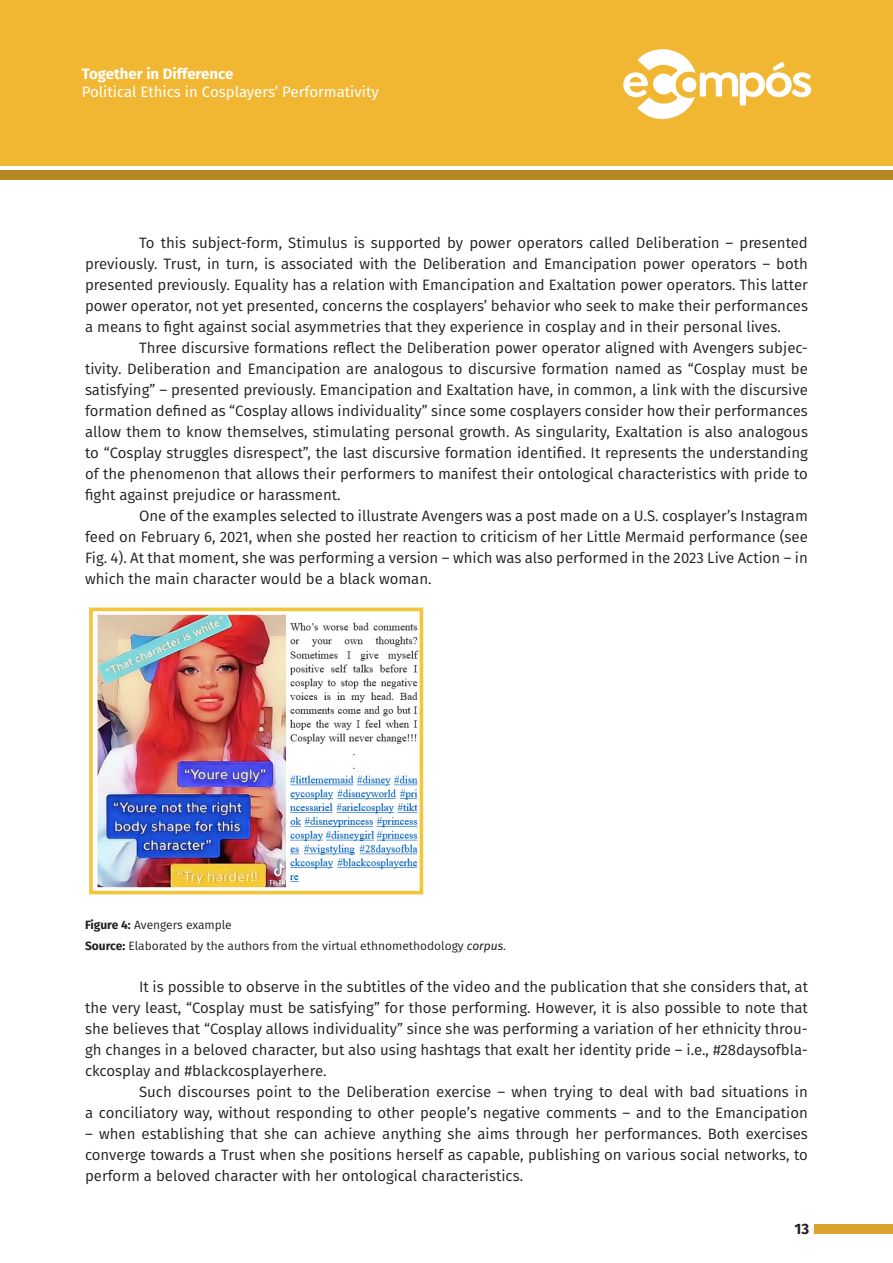
<style>
.page{position:relative;width:893px;height:1263px;background:#fff}
.page>*{position:absolute;margin:0;border:0;box-sizing:border-box;transform-origin:0 0}
.Texto{font:15px/21px "Fira Sans";color:#231f20;text-align:justify}
.t1{font:15px "Fira Sans";color:#fff}
.t2{font:700 15px "Fira Sans";color:#fff}
.t3{font:700 15px "Fira Sans";color:#231f20}
.Texto-2{font:12px "Fira Sans";color:#231f20}
.s1{font-weight:700}
.s2{font-style:italic}
</style>
<div class="page">
<div style="left:0;top:0;width:893px;height:166px;background:#f2b732"></div>
<div style="left:0;top:170px;width:893px;height:10px;background:#b48723"></div>
<div style="left:814px;top:1224px;width:79px;height:9px;background:#d9a42c"></div>
<svg style="left:623px;top:49px;width:188px;height:70px"></svg>
<img style="left:89px;top:607px;width:335px;height:287px">
<p class="t2" style="left:82px;top:62px;width:153px">Together in Difference</p>
<p class="t1" style="left:82px;top:81px;width:298px">Political Ethics in Cosplayers’ Performativity</p>
<p class="Texto" style="left:85px;top:232px;width:724px;text-indent:54px">To this subject-form, Stimulus is supported by power operators called Deliberation – presented previously. Trust, in turn, is associated with the Deliberation and Emancipation power operators – both presented previously. Equality has a relation with Emancipation and Exaltation power operators. This latter power operator, not yet presented, concerns the cosplayers’ behavior who seek to make their performances a means to fight against social asymmetries that they experience in cosplay and in their personal lives.</p>
<p class="Texto" style="left:85px;top:337px;width:724px;text-indent:54px">Three discursive formations reflect the Deliberation power operator aligned with Avengers subjec&shy;tivity. Deliberation and Emancipation are analogous to discursive formation named as “Cosplay must be satisfying” – presented previously. Emancipation and Exaltation have, in common, a link with the discursive formation defined as “Cosplay allows individuality” since some cosplayers consider how their performances allow them to know themselves, stimulating personal growth. As singularity, Exaltation is also analogous to “Cosplay struggles disrespect”, the last discursive formation identified. It represents the understanding of the phenomenon that allows their performers to manifest their ontological characteristics with pride to fight against prejudice or harassment.</p>
<p class="Texto" style="left:85px;top:505px;width:724px;text-indent:54px">One of the examples selected to illustrate Avengers was a post made on a U.S. cosplayer’s Instagram feed on February 6, 2021, when she posted her reaction to criticism of her Little Mermaid performance (see Fig. 4). At that moment, she was performing a version – which was also performed in the 2023 Live Action – in which the main character would be a black woman.</p>
<p class="Texto-2" style="left:85px;top:916px;width:148px"><span class="s1">Figure 4:</span> Avengers example</p>
<p class="Texto-2" style="left:85px;top:937px;width:422px"><span class="s1">Source:</span> Elaborated by the authors from the virtual ethnomethodology <span class="s2">corpus</span>.</p>
<p class="Texto" style="left:85px;top:976px;width:724px;text-indent:54px">It is possible to observe in the subtitles of the video and the publication that she considers that, at the very least, “Cosplay must be satisfying” for those performing. However, it is also possible to note that she believes that “Cosplay allows individuality” since she was performing a variation of her ethnicity throu&shy;gh changes in a beloved character, but also using hashtags that exalt her identity pride – i.e., #28daysofbla&shy;ckcosplay and #blackcosplayerhere.</p>
<p class="Texto" style="left:85px;top:1081px;width:724px;text-align:right">Such discourses point to the Deliberation exercise – when trying to deal with bad situations in<br>a conciliatory way, without responding to other people’s negative comments – and to the Emancipation</p>
<p class="Texto" style="left:85px;top:1123px;width:724px">– when establishing that she can achieve anything she aims through her performances. Both exercises converge towards a Trust when she positions herself as capable, publishing on various social networks, to perform a beloved character with her ontological characteristics.</p>
<p class="t3" style="left:794px;top:1216px;width:16px">13</p>
</div>
